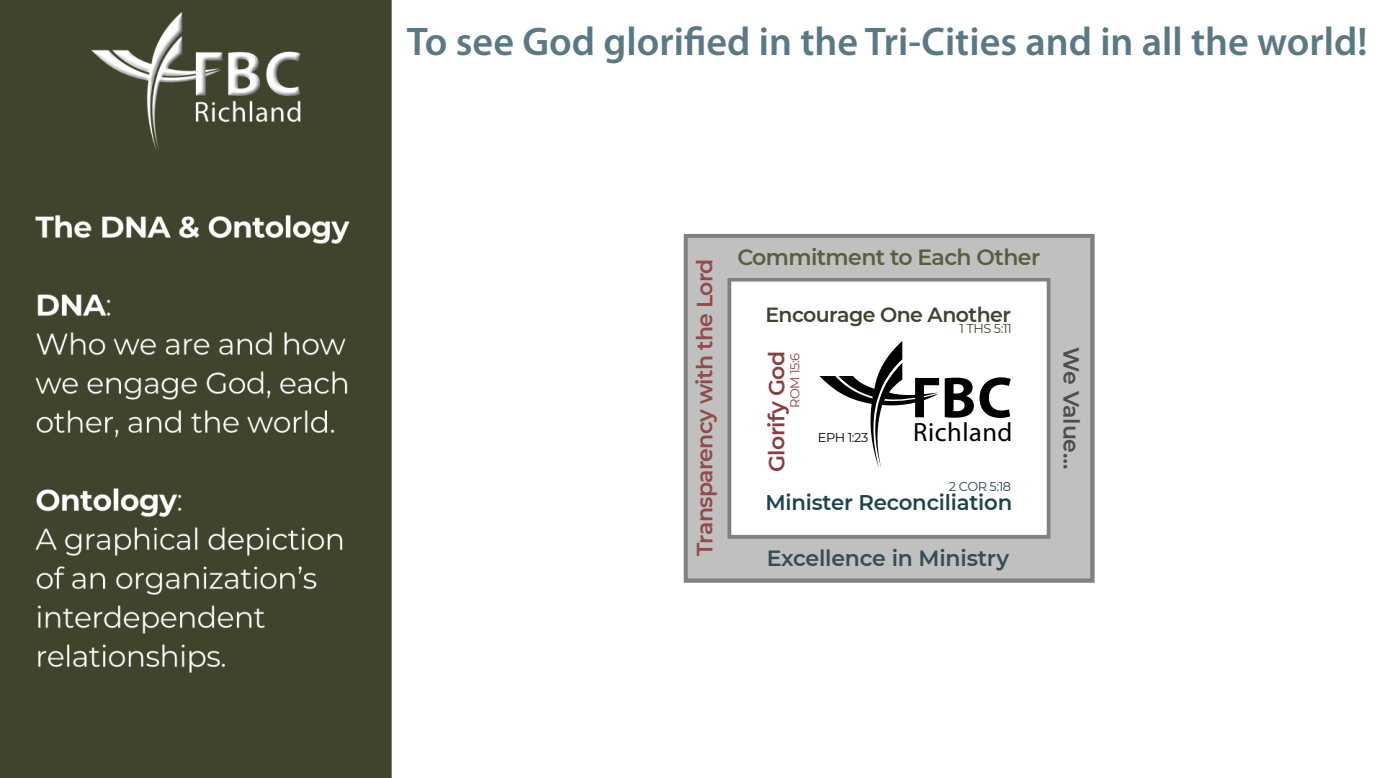
<style>
.page{position:relative;width:1383px;height:778px;background:#fff}
.page>*{position:absolute;margin:0;border:0;box-sizing:border-box;transform-origin:0 0}
.t1{font:600 40.2px "Myriad Pro";color:#5b7984}
.t2{font:26.4px "Myriad Pro";letter-spacing:.02em;color:#000}
.t3{font:600 21.9px "Montserrat";letter-spacing:-.025em;color:#924a4b}
.t4{font:600 21.9px "Montserrat";letter-spacing:-.025em;color:#595e3e}
.t5{font:600 21.9px "Montserrat";letter-spacing:-.01em;color:#344d56}
.t6{font:600 21.9px "Montserrat";letter-spacing:-.025em;color:#8d3c3f}
.t7{font:600 21.9px "Montserrat";letter-spacing:-.01em;color:#4d4d4d}
.t8{font:600 21.3px "Montserrat";letter-spacing:-.01em;color:#1e444b}
.t9{font:600 20.4px "Montserrat";letter-spacing:-.025em;color:#3c442e}
.t10{font:12.9px "Montserrat";color:#1e444b}
.t11{font:12.9px "Montserrat";color:#3c442e}
.t12{font:12.9px "Montserrat";color:#000}
.t13{font:12.9px "Montserrat";color:#8d3c3f}
</style>
<div class="page">
<img style="left:0;top:0;width:1095px;height:778px">
<svg style="left:683px;top:234px;width:411px;height:348px;background:#b9b9b9"></svg>
<svg style="left:727px;top:277px;width:323px;height:262px"></svg>
<svg style="left:819px;top:341px;width:191px;height:128px"></svg>
<p class="t1" style="left:407px;top:24px;width:962px">To see God glorified in the Tri-Cities and in all the world!</p>
<p class="t3" style="left:691px;top:556px;width:299px;rotate:-90deg">Transparency with the Lord</p>
<p class="t4" style="left:737px;top:244px;width:304px">Commitment to Each Other</p>
<p class="t9" style="left:765px;top:302px;width:247px">Encourage One Another</p>
<p class="t11" style="left:959px;top:321px;width:54px">1 THS 5:11</p>
<p class="t6" style="left:763px;top:472px;width:122px;rotate:-90deg">Glorify God</p>
<p class="t13" style="left:787px;top:408px;width:57px;rotate:-90deg">ROM 15:6</p>
<p class="t12" style="left:818px;top:429px;width:52px">EPH 1:23</p>
<p class="t2" style="left:913px;top:421px;width:101px">Richland</p>
<p class="t10" style="left:949px;top:478px;width:64px">2 COR 5:18</p>
<p class="t8" style="left:765px;top:489px;width:248px">Minister Reconciliation</p>
<p class="t5" style="left:766px;top:545px;width:244px">Excellence in Ministry</p>
<p class="t7" style="left:1084px;top:347px;width:123px;rotate:90deg">We Value…</p>
</div>
